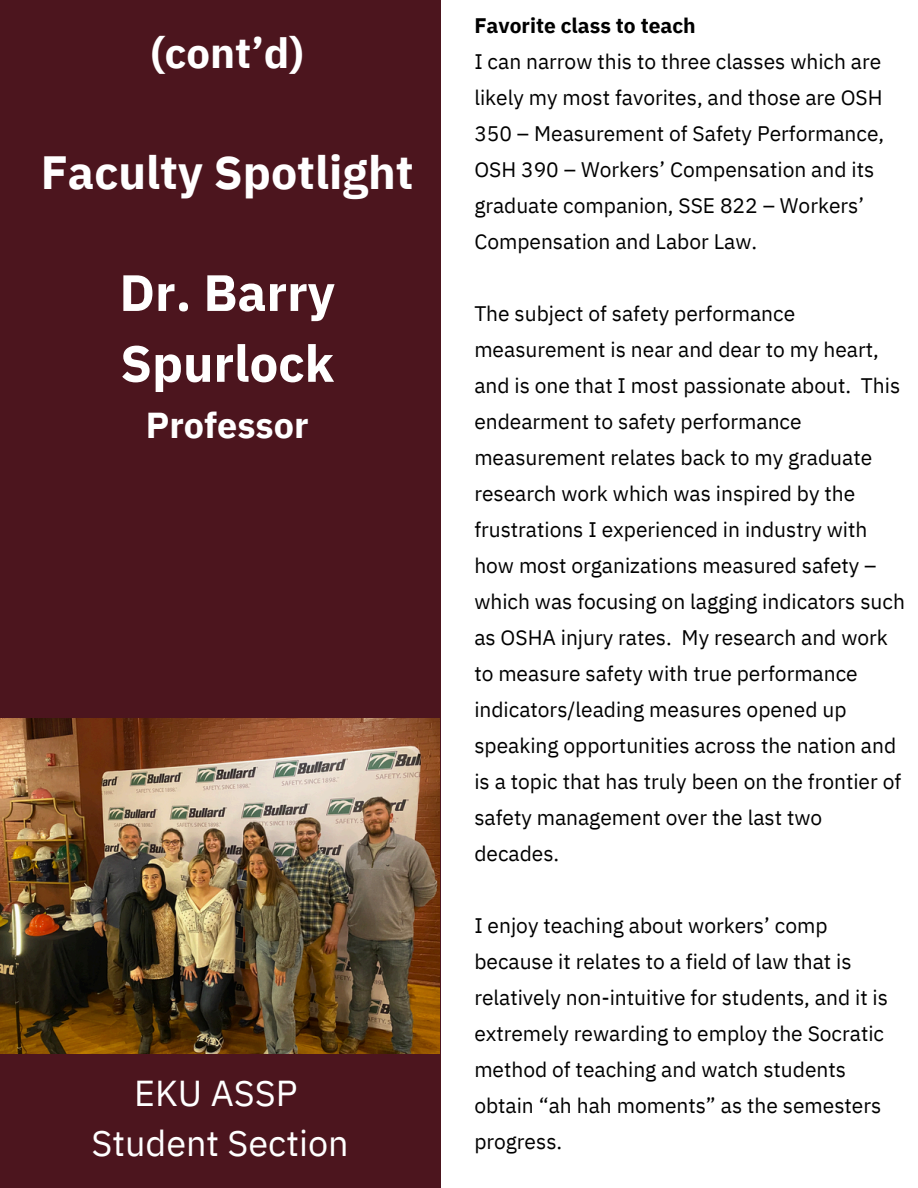
<style>
.page{position:relative;width:918px;height:1188px;background:#fff}
.page>*{position:absolute;margin:0;border:0;box-sizing:border-box;transform-origin:0 0}
.t1{font:700 51px/70.8px "IBM Plex Sans";color:#fff}
.t2{font:700 46.5px "IBM Plex Sans";color:#fff}
.t3{font:700 42px "IBM Plex Sans";color:#fff}
.t4{font:36px/49.5px "IBM Plex Sans";color:#fff;text-align:center}
.t5{font:700 36px "IBM Plex Sans";color:#fff}
.t6{font:700 33.3px "IBM Plex Sans";color:#fff}
.t7{font:21px/36px "IBM Plex Sans";color:#000}
.t8{font:700 21px "IBM Plex Sans";color:#000}
</style>
<div class="page">
<div style="left:0;top:0;width:440px;height:1188px;background:#4c151e"></div>
<img style="left:0;top:718px;width:440px;height:336px">
<h2 class="t6" style="left:90px;top:25px;width:269px">Faculty Spotlight</h2>
<p class="t3" style="left:151px;top:25px;width:155px">(cont’d)</p>
<p class="t2" style="left:41px;top:142px;width:374px">Faculty Spotlight</p>
<p class="t1" style="left:119px;top:256px;width:217px">Dr. Barry<br>Spurlock</p>
<p class="t5" style="left:146px;top:401px;width:164px">Professor</p>
<p class="t4" style="left:91px;top:1068px;width:259px">EKU ASSP<br>Student Section</p>
<h3 class="t8" style="left:474px;top:11px;width:223px">Favorite class to teach</h3>
<h2 class="t7" style="left:474px;top:43px;width:411px">I can narrow this to three classes which are likely my most favorites, and those are OSH 350 – Measurement of Safety Performance, OSH 390 – Workers’ Compensation and its graduate companion, SSE 822 – Workers’ Compensation and Labor Law.</h2>
<h3 class="t7" style="left:474px;top:295px;width:432px">The subject of safety performance measurement is near and dear to my heart, and is one that I most passionate about. This endearment to safety performance measurement relates back to my graduate research work which was inspired by the frustrations I experienced in industry with how most organizations measured safety – which was focusing on lagging indicators such as OSHA injury rates. My research and work to measure safety with true performance indicators/leading measures opened up speaking opportunities across the nation and is a topic that has truly been on the frontier of safety management over the last two decades.</h3>
<p class="t7" style="left:474px;top:907px;width:415px">I enjoy teaching about workers’ comp because it relates to a field of law that is relatively non-intuitive for students, and it is extremely rewarding to employ the Socratic method of teaching and watch students obtain “ah hah moments” as the semesters progress.</p>
</div>
